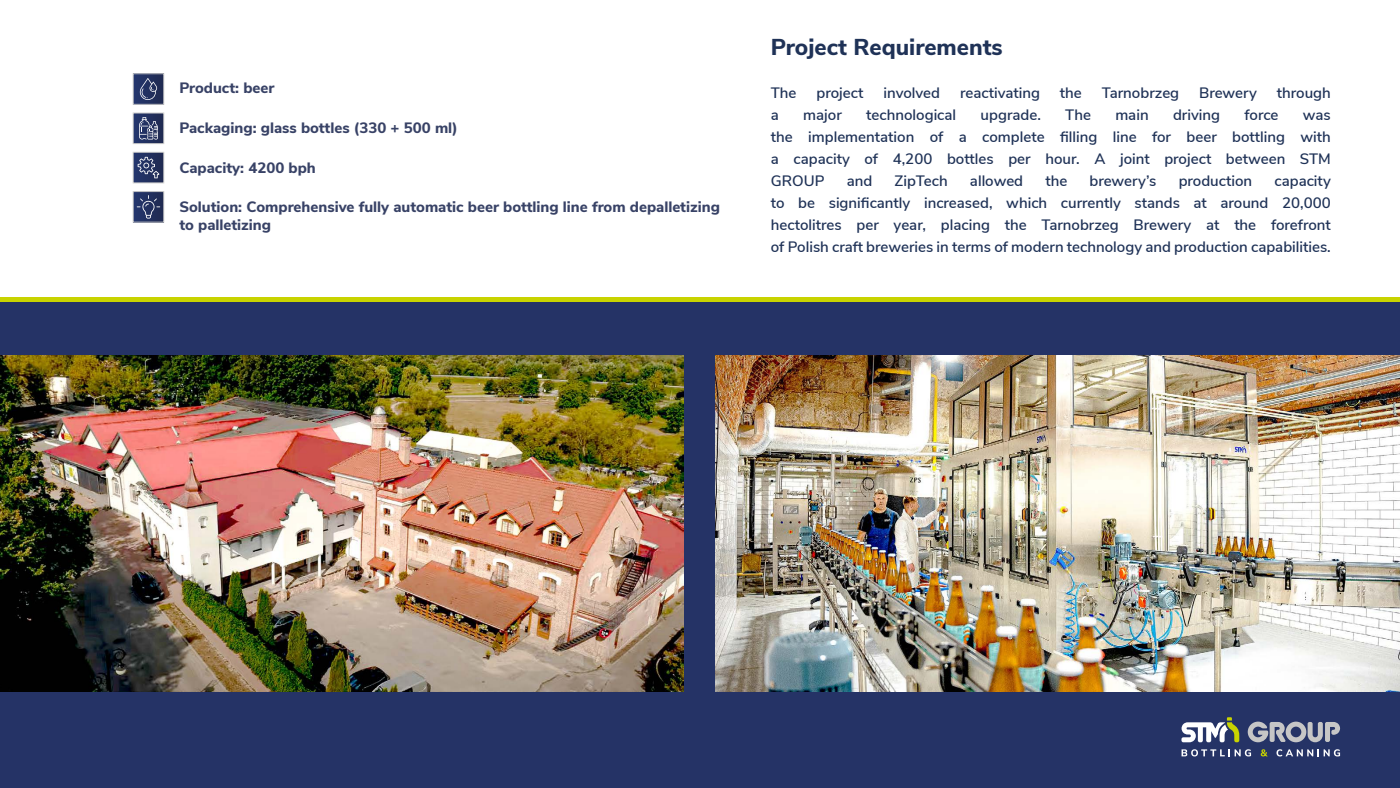
<style>
.page{position:relative;width:1400px;height:788px;background:#fff}
.page>*{position:absolute;margin:0;border:0;box-sizing:border-box;transform-origin:0 0}
.t1{font:800 22.93px "Nunito Sans";color:#1f3257}
.t2{font:600 15.05px/21.9px "Nunito Sans";color:#1f3257;text-align:justify}
.t3{font:800 14.96px/17.5px "Nunito Sans";color:#384266}
</style>
<div class="page">
<div style="left:0;top:302px;width:1400px;height:486px;background:#253366"></div>
<div style="left:0;top:297px;width:1400px;height:5px;background:#c8d300"></div>
<svg style="left:1248px;top:721px;width:92px;height:21px"></svg>
<svg style="left:1181px;top:717px;width:58px;height:25px"></svg>
<svg style="left:1182px;top:749px;width:69px;height:7px"></svg>
<svg style="left:1261px;top:749px;width:7px;height:7px"></svg>
<svg style="left:1277px;top:749px;width:63px;height:7px"></svg>
<svg style="left:135px;top:76px;width:27px;height:26px"></svg>
<div style="left:133px;top:74px;width:31px;height:30px;border:1px solid #cacaca"></div>
<svg style="left:140px;top:78px;width:17px;height:22px"></svg>
<svg style="left:135px;top:115px;width:27px;height:27px"></svg>
<div style="left:133px;top:113px;width:31px;height:31px;border:1px solid #cacaca"></div>
<svg style="left:139px;top:117px;width:19px;height:22px"></svg>
<svg style="left:135px;top:154px;width:27px;height:27px"></svg>
<div style="left:133px;top:152px;width:31px;height:31px;border:1px solid #cacaca"></div>
<svg style="left:138px;top:157px;width:21px;height:21px"></svg>
<svg style="left:135px;top:193px;width:27px;height:27px"></svg>
<div style="left:133px;top:191px;width:31px;height:31px;border:1px solid #cacaca"></div>
<svg style="left:137px;top:195px;width:23px;height:23px"></svg>
<img style="left:0;top:355px;width:683px;height:336px">
<img style="left:715px;top:355px;width:685px;height:336px">
<p class="t3" style="left:179px;top:79px;width:97px">Product: beer</p>
<p class="t3" style="left:179px;top:118px;width:280px">Packaging: glass bottles (330 + 500 ml)</p>
<p class="t3" style="left:179px;top:158px;width:138px">Capacity: 4200 bph</p>
<p class="t3" style="left:179px;top:198px;width:542px">Solution: Comprehensive fully automatic beer bottling line from depalletizing to palletizing</p>
<h1 class="t1" style="left:771px;top:30px;width:233px">Project Requirements</h1>
<p class="t2" style="left:771px;top:81px;width:27px">The</p>
<p class="t2" style="left:817px;top:81px;width:48px">project</p>
<p class="t2" style="left:883px;top:81px;width:58px">involved</p>
<p class="t2" style="left:960px;top:81px;width:81px">reactivating</p>
<p class="t2" style="left:1060px;top:81px;width:23px">the</p>
<p class="t2" style="left:1102px;top:81px;width:79px">Tarnobrzeg</p>
<p class="t2" style="left:1199px;top:81px;width:59px">Brewery</p>
<p class="t2" style="left:1277px;top:81px;width:55px">through</p>
<p class="t2" style="left:771px;top:103px;width:10px">a</p>
<p class="t2" style="left:803px;top:103px;width:40px">major</p>
<p class="t2" style="left:866px;top:103px;width:92px">technological</p>
<p class="t2" style="left:981px;top:103px;width:62px">upgrade.</p>
<p class="t2" style="left:1065px;top:103px;width:27px">The</p>
<p class="t2" style="left:1115px;top:103px;width:35px">main</p>
<p class="t2" style="left:1173px;top:103px;width:49px">driving</p>
<p class="t2" style="left:1244px;top:103px;width:36px">force</p>
<p class="t2" style="left:771px;top:103px;width:562px;text-indent:532px">was the implementation of a complete filling line for beer bottling with a capacity of 4,200 bottles per hour. A joint project between STM GROUP</p>
<p class="t2" style="left:771px;top:169px;width:562px;text-indent:504px">capacity to be significantly increased, which currently stands at around 20,000 hectolitres per year, placing the Tarnobrzeg Brewery at the forefront of Polish craft breweries in terms of modern technology and production capabilities.</p>
<p class="t2" style="left:847px;top:169px;width:27px">and</p>
<p class="t2" style="left:894px;top:169px;width:55px">ZipTech</p>
<p class="t2" style="left:970px;top:169px;width:55px">allowed</p>
<p class="t2" style="left:1045px;top:169px;width:23px">the</p>
<p class="t2" style="left:1090px;top:169px;width:68px">brewery’s</p>
<p class="t2" style="left:1179px;top:169px;width:75px">production</p>
</div>
